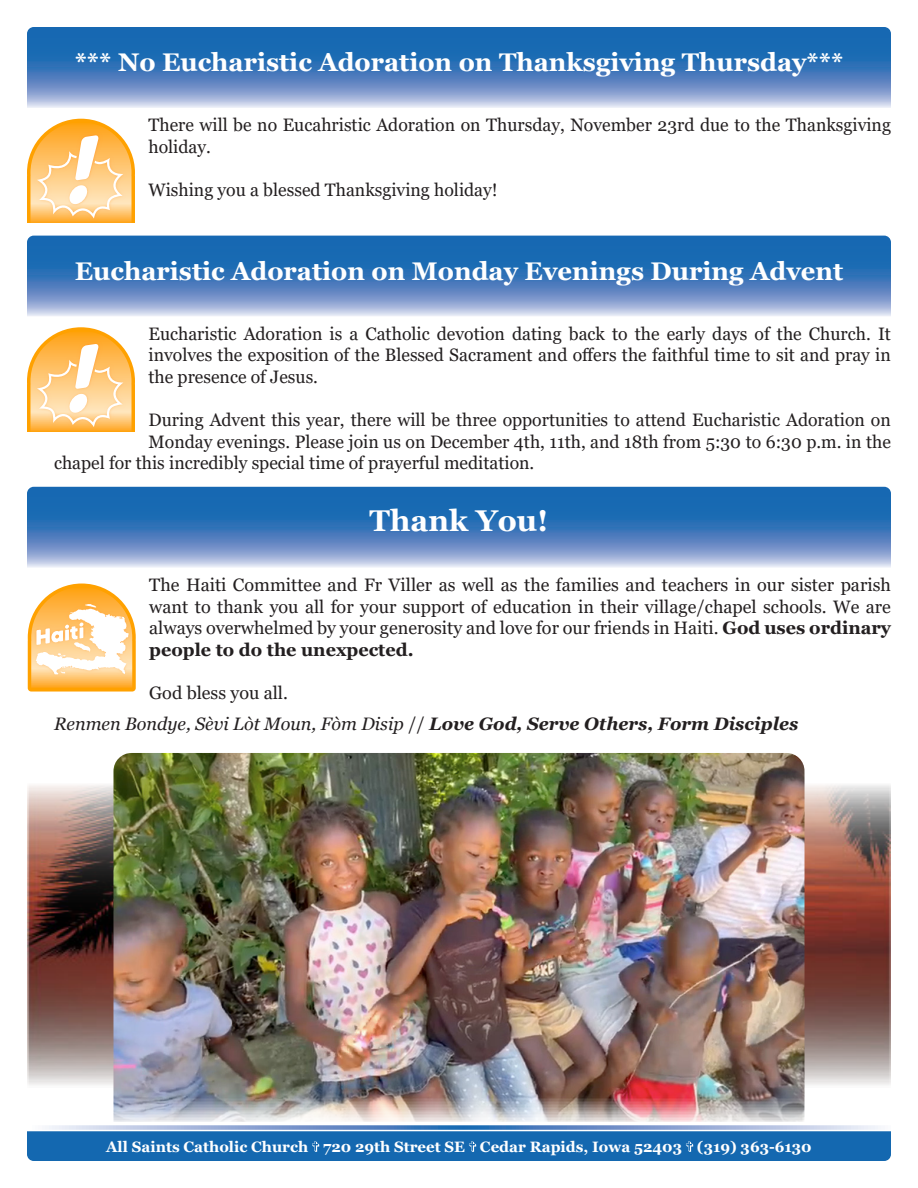
<style>
.page{position:relative;width:918px;height:1188px;background:#fff}
.page>*{position:absolute;margin:0;border:0;box-sizing:border-box;transform-origin:0 0}
.t1{font:700 30px "Georgia";color:#fff}
.t2{font:700 25.5px "Georgia";color:#fff}
.t3{font:18px/21.6px "Georgia";color:#231f20;text-align:justify}
.t4{font:italic 18px "Georgia";color:#231f20}
.t5{font:700 15px "Georgia";color:#fff}
.s1{font-weight:700}
.s2{font-style:normal}
</style>
<div class="page">
<svg style="left:45px;top:1125px;width:836px;height:5px;background:#93add6"></svg>
<div style="left:27px;top:1131px;width:864px;height:30px;background:#1468b0"></div>
<img style="left:27px;top:785px;width:864px;height:300px">
<svg style="left:27px;top:487px;width:864px;height:81px;background:#4d83c0"></svg>
<svg style="left:28px;top:584px;width:108px;height:108px"></svg>
<img style="left:113px;top:753px;width:692px;height:369px">
<svg style="left:27px;top:236px;width:864px;height:80px;background:#4b82c0"></svg>
<svg style="left:27px;top:327px;width:108px;height:104px"></svg>
<svg style="left:27px;top:27px;width:864px;height:81px;background:#4c83c0"></svg>
<svg style="left:27px;top:119px;width:108px;height:104px"></svg>
<p class="t2" style="left:75px;top:46px;width:770px">*** No Eucharistic Adoration on Thanksgiving Thursday***</p>
<p class="t3" style="left:148px;top:115px;width:744px">There will be no Eucahristic Adoration on Thursday, November 23rd due to the Thanksgiving holiday.</p>
<p class="t3" style="left:148px;top:179px;width:351px">Wishing you a blessed Thanksgiving holiday!</p>
<p class="t2" style="left:75px;top:255px;width:770px">Eucharistic Adoration on Monday Evenings During Advent</p>
<p class="t3" style="left:148px;top:323px;width:744px">Eucharistic Adoration is a Catholic devotion dating back to the early days of the Church. It involves the exposition of the Blessed Sacrament and offers the faithful time to sit and pray in the presence of Jesus.</p>
<p class="t3" style="left:148px;top:410px;width:744px">During Advent this year, there will be three opportunities to attend Eucharistic Adoration on</p>
<p class="t3" style="left:148px;top:431px;width:744px">Monday evenings. Please join us on December 4th, 11th, and 18th from 5:30 to 6:30 p.m. in the</p>
<p class="t3" style="left:54px;top:453px;width:482px">chapel for this incredibly special time of prayerful meditation.</p>
<p class="t1" style="left:370px;top:501px;width:180px">Thank You!</p>
<p class="t3" style="left:149px;top:574px;width:743px">The Haiti Committee and Fr Viller as well as the families and teachers in our sister parish want to thank you all for your support of education in their village/chapel schools. We are always overwhelmed by your generosity and love for our friends in Haiti. <span class="s1">God uses ordinary people to do the unexpected.</span></p>
<p class="t3" style="left:149px;top:682px;width:140px">God bless you all.</p>
<p class="t4" style="left:54px;top:713px;width:746px">Renmen Bondye, Sèvi Lòt Moun, Fòm Disip <span class="s2">//</span> <span class="s1">Love God, Serve Others, Form Disciples</span></p>
<p class="t5" style="left:106px;top:1137px;width:707px">All Saints Catholic Church 720 29th Street SE Cedar Rapids, Iowa 52403 (319) 363-6130</p>
</div>
